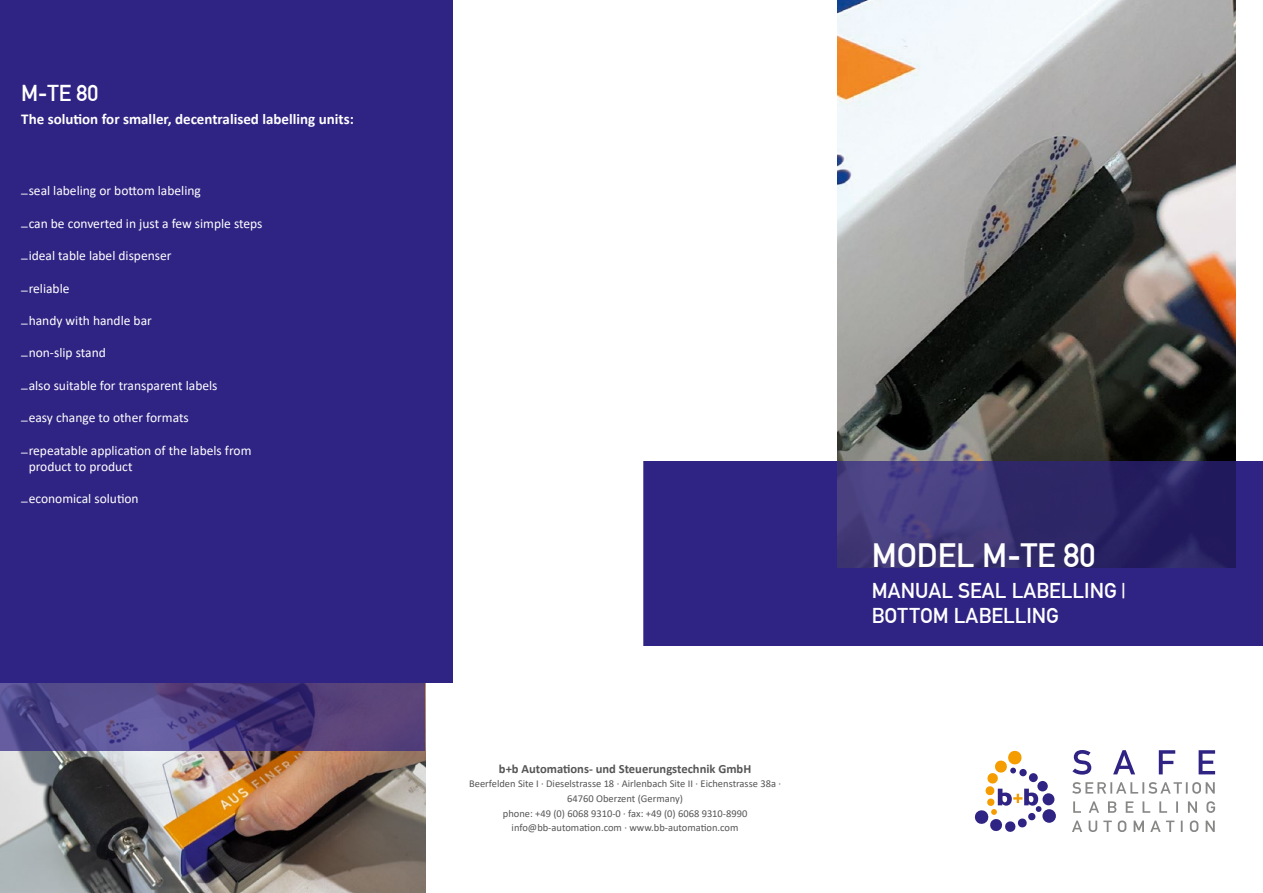
<style>
.page{position:relative;width:1263px;height:893px;background:#fff}
.page>*{position:absolute;margin:0;border:0;box-sizing:border-box;transform-origin:0 0}
.t1{font:33px "Alte DIN1451 Mittelschrift";color:#fff}
.t2{font:22.5px "Alte DIN1451 Mittelschrift";color:#fff}
.t3{font:21px "Alte DIN1451 Mittelschrift";color:#fff}
.t4{font:700 15px "Calibri";color:#fff}
.t5{font:13.5px "Calibri";color:#fff}
.t6{font:700 12.6px "Calibri";color:#565656}
.t7{font:10.5px "Calibri";color:#565656}
</style>
<div class="page">
<img style="left:0;top:751px;width:425px;height:142px">
<svg style="left:0;top:682px;width:425px;height:69px;background:#504281"></svg>
<div style="left:0;top:0;width:453px;height:682px;background:#2f2483"></div>
<div style="left:1037px;top:781px;width:11px;height:10px;background:#2f2483;border-radius:50%"></div>
<div style="left:1042px;top:793px;width:12px;height:12px;background:#2f2483;border-radius:50%"></div>
<div style="left:1042px;top:809px;width:14px;height:14px;background:#2f2483;border-radius:50%"></div>
<svg style="left:975px;top:751px;width:67px;height:81px"></svg>
<img style="left:838px;top:0;width:397px;height:461px">
<svg style="left:643px;top:461px;width:620px;height:185px;background:#31287b"></svg>
<svg style="left:1072px;top:820px;width:143px;height:12px"></svg>
<svg style="left:1073px;top:801px;width:142px;height:12px"></svg>
<svg style="left:1072px;top:782px;width:143px;height:12px"></svg>
<svg style="left:1072px;top:750px;width:143px;height:25px"></svg>
<p class="t2" style="left:21px;top:80px;width:78px">M-TE 80</p>
<p class="t4" style="left:21px;top:108px;width:334px">The solution for smaller, decentralised labelling units:</p>
<p class="t5" style="left:29px;top:182px;width:174px">seal labeling or bottom labeling</p>
<p class="t5" style="left:29px;top:214px;width:235px">can be converted in just a few simple steps</p>
<p class="t5" style="left:29px;top:246px;width:144px">ideal table label dispenser</p>
<p class="t5" style="left:29px;top:279px;width:42px">reliable</p>
<p class="t5" style="left:29px;top:311px;width:125px">handy with handle bar</p>
<p class="t5" style="left:29px;top:344px;width:79px">non-slip stand</p>
<p class="t5" style="left:29px;top:376px;width:190px">also suitable for transparent labels</p>
<p class="t5" style="left:29px;top:408px;width:162px">easy change to other formats</p>
<p class="t5" style="left:29px;top:441px;width:224px">repeatable application of the labels from</p>
<p class="t5" style="left:29px;top:457px;width:105px">product to product</p>
<p class="t5" style="left:29px;top:489px;width:112px">economical solution</p>
<p class="t5" style="left:21px;top:178px;width:8px">_</p>
<p class="t5" style="left:21px;top:211px;width:8px">_</p>
<p class="t5" style="left:21px;top:243px;width:8px">_</p>
<p class="t5" style="left:21px;top:276px;width:8px">_</p>
<p class="t5" style="left:21px;top:308px;width:8px">_</p>
<p class="t5" style="left:21px;top:340px;width:8px">_</p>
<p class="t5" style="left:21px;top:373px;width:8px">_</p>
<p class="t5" style="left:21px;top:405px;width:8px">_</p>
<p class="t5" style="left:21px;top:438px;width:8px">_</p>
<p class="t5" style="left:21px;top:486px;width:8px">_</p>
<p class="t6" style="left:499px;top:759px;width:254px">b+b Automations- und Steuerungstechnik GmbH</p>
<p class="t7" style="left:469px;top:776px;width:313px">Beerfelden Site I · Dieselstrasse 18 · Airlenbach Site II · Eichenstrasse 38a ·</p>
<p class="t7" style="left:567px;top:791px;width:117px">64760 Oberzent (Germany)</p>
<p class="t7" style="left:503px;top:806px;width:246px">phone: +49 (0) 6068 9310-0 · fax: +49 (0) 6068 9310-8990</p>
<p class="t7" style="left:512px;top:820px;width:228px">info@bb-automation.com · www.bb-automation.com</p>
<p class="t1" style="left:872px;top:535px;width:225px">MODEL M-TE 80</p>
<p class="t3" style="left:872px;top:577px;width:255px">MANUAL SEAL LABELLING |</p>
<p class="t3" style="left:872px;top:603px;width:189px">BOTTOM LABELLING</p>
</div>
